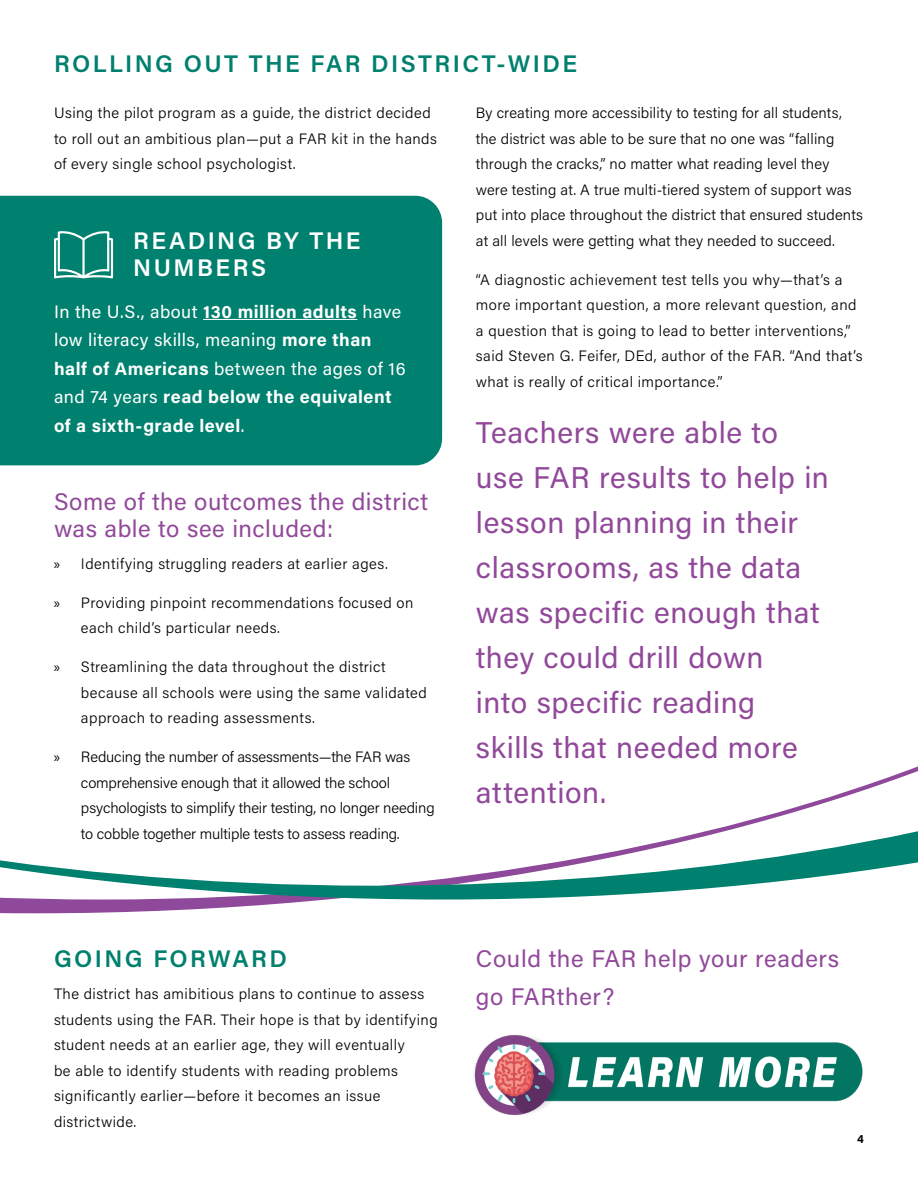
<style>
.page{position:relative;width:918px;height:1188px;background:#fff}
.page>*{position:absolute;margin:0;border:0;box-sizing:border-box;transform-origin:0 0}
.t1{font:30px/45px "Acumin Pro";letter-spacing:.02em;color:#91489a}
.t2{font:24px/27px "Acumin Pro";letter-spacing:.025em;color:#91489a}
.t3{font:600 24px "Acumin Pro";letter-spacing:.1em;color:#00806e}
.t4{font:600 24px/27px "Acumin Pro";letter-spacing:.1em;color:#fff}
.t5{font:700 18px/28.5px "Acumin Pro";letter-spacing:.03em;color:#fff}
.t6{font:300 15px/25.5px "Acumin Pro";letter-spacing:.025em;color:#000}
.t7{font:300 15px/25.5px "Acumin Pro";letter-spacing:-.01em;color:#000}
.t8{font:700 12px "Acumin Pro";color:#000}
.s1{font-weight:400}
.s2{font-family:"Myriad Pro";font-weight:400}
.s3{font-family:"Avenir"}
</style>
<div class="page">
<svg style="left:0;top:900px;width:321px;height:13px;fill:#8e499a"></svg>
<svg style="left:0;top:766px;width:918px;height:134px"></svg>
<img style="left:474px;top:1035px;width:389px;height:80px">
<div style="left:0;top:196px;width:442px;height:269px;background:#00806e"></div>
<hr style="left:203px;top:319px;width:154px;height:1px;background:#fff">
<svg style="left:54px;top:230px;width:59px;height:48px"></svg>
<h2 class="t3" style="left:54px;top:46px;width:525px">ROLLING OUT THE FAR DISTRICT-WIDE</h2>
<p class="t6" style="left:54px;top:100px;width:384px">Using the pilot program as a guide, the district decided to roll out an ambitious plan—put a FAR kit in the hands of every single school psychologist.</p>
<h2 class="t4" style="left:133px;top:226px;width:229px">READING BY THE<br>NUMBERS</h2>
<p class="t5" style="left:54px;top:296px;width:353px"><span class="s1">In the U.S., about</span> 130 million adults <span class="s1">have low literacy skills, meaning</span> more than half of Americans <span class="s1">between the ages of 16 and 74 years</span> read below the equivalent of a sixth-grade level<span class="s1">.</span></p>
<h2 class="t2" style="left:54px;top:487px;width:376px">Some of the outcomes the district was able to see included:</h2>
<p class="t6" style="left:54px;top:550px;width:335px"><span class="s2">»</span> <span class="s3">I</span>dentifying struggling readers at earlier ages.</p>
<p class="t6" style="left:81px;top:589px;width:334px;text-indent:-27px"><span class="s2">»</span> Providing pinpoint recommendations focused on each child’s particular needs.</p>
<p class="t6" style="left:81px;top:654px;width:347px;text-indent:-27px"><span class="s2">»</span> Streamlining the data throughout the district because all schools were using the same validated approach to reading assessments.</p>
<p class="t7" style="left:81px;top:744px;width:355px;text-indent:-27px"><span class="s2">»</span> Reducing the number of assessments—the FAR was comprehensive enough that it allowed the school psychologists to simplify their testing, no longer needing to cobble together multiple tests to assess reading.</p>
<p class="t6" style="left:476px;top:100px;width:389px">By creating more accessibility to testing for all students, the district was able to be sure that no one was “falling through the cracks,” no matter what reading level they were testing at. A true multi-tiered system of support was put into place throughout the district that ensured students at all levels were getting what they needed to succeed.</p>
<p class="t6" style="left:476px;top:266px;width:388px">“A diagnostic achievement test tells you why—that’s a more important question, a more relevant question, and a question that is going to lead to better interventions,” said Steven G. Feifer, DEd, author of the FAR. “And that’s what is really of critical importance.”</p>
<h1 class="t1" style="left:476px;top:408px;width:355px">Teachers were able to use FAR results to help in lesson planning in their classrooms, as the data was specific enough that they could drill down<br>into specific reading skills that needed more attention.</h1>
<h2 class="t3" style="left:54px;top:942px;width:234px">GOING FORWARD</h2>
<p class="t6" style="left:54px;top:981px;width:385px">The district has amibitious plans to continue to assess students using the FAR. Their hope is that by identifying student needs at an earlier age, they will eventually<br>be able to identify students with reading problems significantly earlier—before it becomes an issue districtwide.</p>
<h2 class="t2" style="left:476px;top:939px;width:365px;line-height:37.5px">Could the FAR help your readers go FARther?</h2>
<p class="t8" style="left:857px;top:1130px;width:8px">4</p>
</div>
